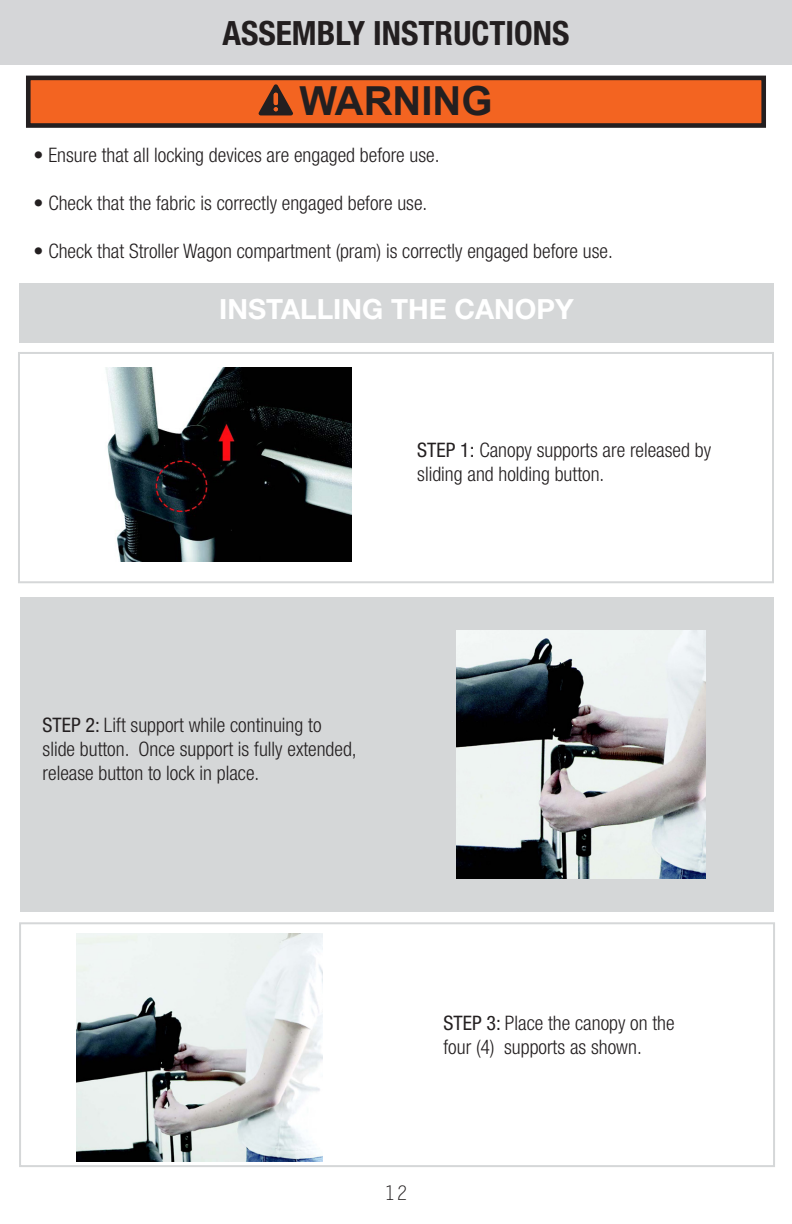
<style>
.page{position:relative;width:792px;height:1224px;background:#fff}
.page>*{position:absolute;margin:0;border:0;box-sizing:border-box;transform-origin:0 0}
.t1{font:700 40px "Arial";color:#231f20}
.t2{font:700 condensed 33.4px "Helvetica Neue LT Std";color:#231f20}
.t3{font:700 27.8px "Helvetica Neue LT Std";color:#fff}
.t4{font:300 condensed 20px/24px "Helvetica Neue LT Std";color:#231f20}
.t5{font:20px "Letter Gothic Std";color:#231f20}
.s1{font-weight:400}
</style>
<div class="page">
<div style="left:0;top:0;width:792px;height:64px;background:#d5d6d8"></div>
<div style="left:19px;top:283px;width:755px;height:59px;background:#d5d7d8"></div>
<div style="left:20px;top:597px;width:754px;height:315px;background:#d5d7d8"></div>
<div style="left:18px;top:352px;width:756px;height:231px;border:2px solid #d5d7d8"></div>
<div style="left:19px;top:922px;width:756px;height:245px;border:2px solid #d5d7d8"></div>
<img style="left:77px;top:933px;width:246px;height:228px">
<div style="left:28px;top:78px;width:736px;height:48px;background:#f36421"></div>
<div style="left:26px;top:76px;width:740px;height:52px;border:5px solid #231f20"></div>
<svg style="left:259px;top:84px;width:34px;height:31px"></svg>
<img style="left:105px;top:368px;width:247px;height:193px">
<img style="left:456px;top:631px;width:249px;height:248px">
<p class="t2" style="left:222px;top:13px;width:349px">ASSEMBLY INSTRUCTIONS</p>
<p class="t1" style="left:299px;top:75px;width:195px">WARNING</p>
<p class="t4" style="left:34px;top:142px;width:407px">• Ensure that all locking devices are engaged before use.</p>
<p class="t4" style="left:34px;top:190px;width:395px">• Check that the fabric is correctly engaged before use.</p>
<p class="t4" style="left:34px;top:238px;width:581px">• Check that Stroller Wagon compartment (pram) is correctly engaged before use.</p>
<p class="t3" style="left:219px;top:292px;width:356px">INSTALLING THE CANOPY</p>
<p class="t4" style="left:417px;top:438px;width:295px"><span class="s1">STEP 1:</span> Canopy supports are released by sliding and holding button.</p>
<p class="t4" style="left:43px;top:712px;width:316px"><span class="s1">STEP 2:</span> Lift support while continuing to slide button. Once support is fully extended, release button to lock in place.</p>
<p class="t4" style="left:443px;top:1011px;width:233px"><span class="s1">STEP 3:</span> Place the canopy on the four (4) supports as shown.</p>
<p class="t5" style="left:384px;top:1181px;width:25px">12</p>
</div>
